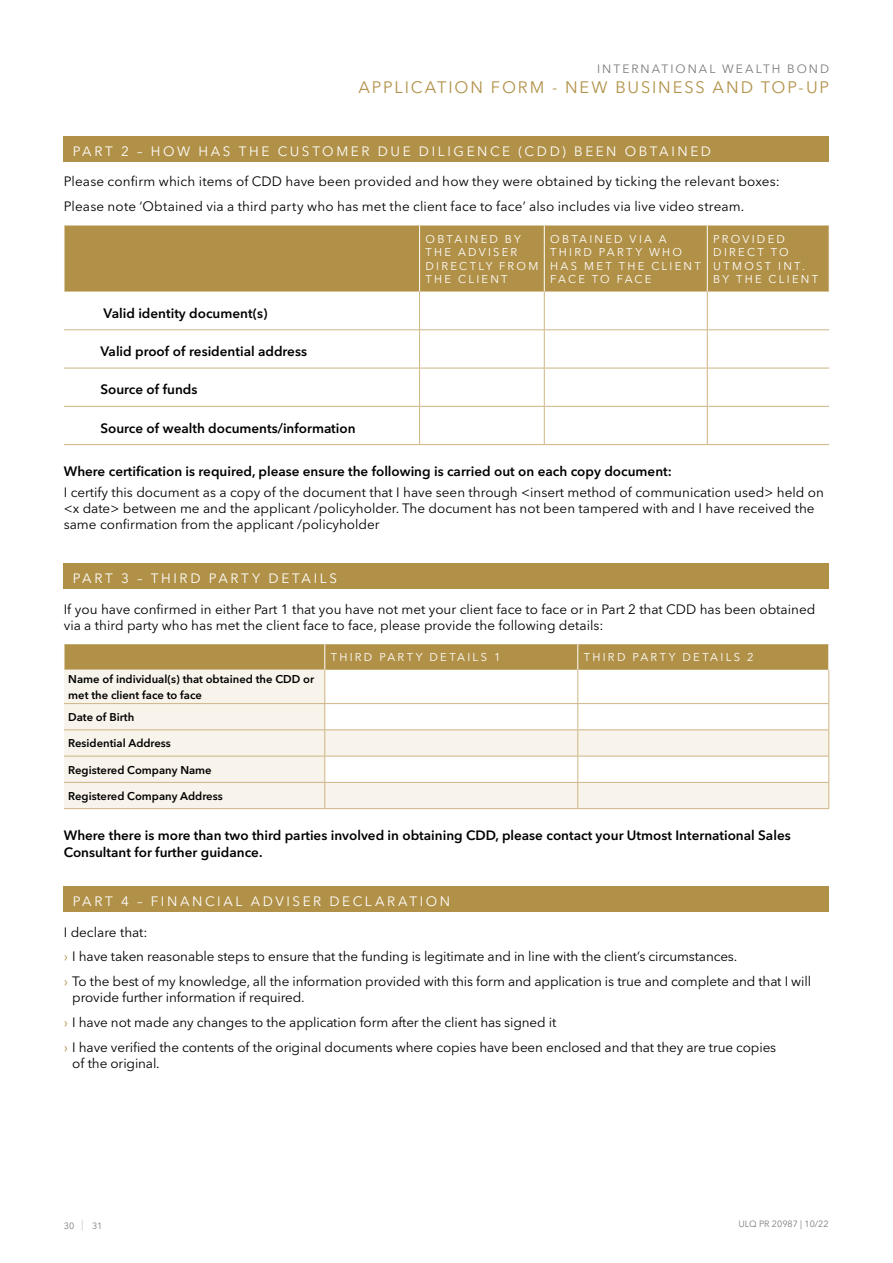
<style>
.page{position:relative;width:893px;height:1263px;background:#fff}
.page>*{position:absolute;margin:0;border:0;box-sizing:border-box;transform-origin:0 0}
.t1{font:16.5px "Avenir Next LT Pro";letter-spacing:.115em;color:#b19148}
.t2{font:13.5px/24.8px "Avenir Next LT Pro";color:#000}
.t3{font:600 13.5px/16.2px "Avenir Next LT Pro";color:#000}
.t4{font:13.5px "Avenir Next LT Pro";letter-spacing:.195em;color:#fff}
.t5{font:12px "Avenir Next LT Pro";letter-spacing:.17em;color:#7c7b7b}
.t6{font:11.25px/13.5px "Avenir Next LT Pro";letter-spacing:.2em;color:#fff}
.t7{font:600 11.25px/16.5px "Avenir Next LT Pro";color:#000}
.t8{font:9px "Avenir Next LT Pro";color:#7c7b7b}
.s1{color:#b19148}
.s2{font-weight:200;font-size:11.25px}
</style>
<div class="page">
<div style="left:64px;top:136px;width:765px;height:26px;background:#b19148"></div>
<div style="left:64px;top:225px;width:765px;height:67px;background:#b19148"></div>
<hr style="left:64px;top:225px;width:1px;height:66px;background:#fff">
<hr style="left:419px;top:225px;width:1px;height:66px;background:#fff">
<hr style="left:544px;top:225px;width:1px;height:66px;background:#fff">
<hr style="left:707px;top:225px;width:1px;height:66px;background:#fff">
<hr style="left:419px;top:291px;width:1px;height:38px;background:#ceb584">
<hr style="left:544px;top:291px;width:1px;height:38px;background:#ceb584">
<hr style="left:707px;top:291px;width:1px;height:38px;background:#ceb584">
<hr style="left:64px;top:329px;width:356px;height:1px;background:#ceb584">
<hr style="left:420px;top:329px;width:124px;height:1px;background:#ceb584">
<hr style="left:419px;top:330px;width:1px;height:38px;background:#ceb584">
<hr style="left:544px;top:329px;width:163px;height:1px;background:#ceb584">
<hr style="left:544px;top:330px;width:1px;height:38px;background:#ceb584">
<hr style="left:707px;top:329px;width:122px;height:1px;background:#ceb584">
<hr style="left:707px;top:330px;width:1px;height:38px;background:#ceb584">
<hr style="left:64px;top:368px;width:356px;height:1px;background:#ceb584">
<hr style="left:420px;top:368px;width:124px;height:1px;background:#ceb584">
<hr style="left:419px;top:368px;width:1px;height:38px;background:#ceb584">
<hr style="left:544px;top:368px;width:163px;height:1px;background:#ceb584">
<hr style="left:544px;top:368px;width:1px;height:38px;background:#ceb584">
<hr style="left:707px;top:368px;width:122px;height:1px;background:#ceb584">
<hr style="left:707px;top:368px;width:1px;height:38px;background:#ceb584">
<hr style="left:64px;top:406px;width:356px;height:1px;background:#ceb584">
<hr style="left:420px;top:406px;width:124px;height:1px;background:#ceb584">
<hr style="left:419px;top:407px;width:1px;height:37px;background:#ceb584">
<hr style="left:544px;top:406px;width:163px;height:1px;background:#ceb584">
<hr style="left:544px;top:407px;width:1px;height:37px;background:#ceb584">
<hr style="left:707px;top:406px;width:122px;height:1px;background:#ceb584">
<hr style="left:707px;top:407px;width:1px;height:37px;background:#ceb584">
<hr style="left:64px;top:444px;width:356px;height:1px;background:#ceb584">
<hr style="left:420px;top:444px;width:124px;height:1px;background:#ceb584">
<hr style="left:544px;top:444px;width:163px;height:1px;background:#ceb584">
<hr style="left:707px;top:444px;width:122px;height:1px;background:#ceb584">
<div style="left:64px;top:563px;width:765px;height:26px;background:#b19148"></div>
<svg style="left:64px;top:670px;width:764px;height:138px;fill:#f8f3eb"></svg>
<hr style="left:64px;top:703px;width:261px;height:1px;background:#ceb584">
<hr style="left:325px;top:703px;width:253px;height:1px;background:#ceb584">
<hr style="left:578px;top:703px;width:251px;height:1px;background:#ceb584">
<hr style="left:64px;top:729px;width:261px;height:1px;background:#ceb584">
<hr style="left:64px;top:756px;width:261px;height:1px;background:#ceb584">
<svg style="left:64px;top:644px;width:765px;height:26px;background:#b2934c"></svg>
<hr style="left:577px;top:670px;width:1px;height:33px;background:#ceb584">
<hr style="left:828px;top:670px;width:1px;height:33px;background:#ceb584">
<hr style="left:324px;top:670px;width:1px;height:33px;background:#ceb584">
<svg style="left:577px;top:704px;width:1px;height:104px"></svg>
<hr style="left:325px;top:729px;width:253px;height:1px;background:#ceb584">
<svg style="left:324px;top:704px;width:1px;height:104px"></svg>
<hr style="left:578px;top:729px;width:251px;height:1px;background:#ceb584">
<hr style="left:325px;top:756px;width:253px;height:1px;background:#ceb584">
<hr style="left:578px;top:756px;width:251px;height:1px;background:#ceb584">
<hr style="left:64px;top:782px;width:261px;height:1px;background:#ceb584">
<hr style="left:325px;top:782px;width:253px;height:1px;background:#ceb584">
<hr style="left:578px;top:782px;width:251px;height:1px;background:#ceb584">
<svg style="left:828px;top:704px;width:1px;height:104px"></svg>
<hr style="left:64px;top:808px;width:261px;height:1px;background:#ceb584">
<hr style="left:325px;top:808px;width:253px;height:1px;background:#ceb584">
<hr style="left:578px;top:808px;width:251px;height:1px;background:#ceb584">
<div style="left:64px;top:886px;width:765px;height:26px;background:#b19148"></div>
<p class="t5" style="left:597px;top:62px;width:234px">INTERNATIONAL WEALTH BOND</p>
<p class="t1" style="left:358px;top:77px;width:472px">APPLICATION FORM - NEW BUSINESS AND TOP-UP</p>
<p class="t4" style="left:73px;top:143px;width:640px">PART 2 – HOW HAS THE CUSTOMER DUE DILIGENCE (CDD) BEEN OBTAINED</p>
<p class="t2" style="left:64px;top:169px;width:718px">Please confirm which items of CDD have been provided and how they were obtained by ticking the relevant boxes:<br>Please note ‘Obtained via a third party who has met the client face to face’ also includes via live video stream.</p>
<p class="t6" style="left:425px;top:232px;width:114px">OBTAINED BY<br>THE ADVISER<br>DIRECTLY FROM<br>THE CLIENT</p>
<p class="t6" style="left:550px;top:232px;width:152px">OBTAINED VIA A<br>THIRD PARTY WHO<br>HAS MET THE CLIENT<br>FACE TO FACE</p>
<p class="t6" style="left:713px;top:232px;width:106px">PROVIDED<br>DIRECT TO<br>UTMOST INT.<br>BY THE CLIENT</p>
<p class="t3" style="left:103px;top:305px;width:166px">Valid identity document(s)</p>
<p class="t3" style="left:100px;top:343px;width:208px">Valid proof of residential address</p>
<p class="t3" style="left:100px;top:381px;width:99px">Source of funds</p>
<p class="t3" style="left:100px;top:420px;width:257px">Source of wealth documents/information</p>
<p class="t3" style="left:64px;top:463px;width:610px">Where certification is required, please ensure the following is carried out on each copy document:</p>
<p class="t2" style="left:64px;top:484px;width:762px;line-height:16.2px">I certify this document as a copy of the document that I have seen through &lt;insert method of communication used&gt; held on &lt;x date&gt; between me and the applicant /policyholder. The document has not been tampered with and I have received the same confirmation from the applicant /policyholder</p>
<p class="t4" style="left:73px;top:570px;width:266px">PART 3 – THIRD PARTY DETAILS</p>
<p class="t2" style="left:64px;top:601px;width:753px;line-height:16.2px">If you have confirmed in either Part 1 that you have not met your client face to face or in Part 2 that CDD has been obtained via a third party who has met the client face to face, please provide the following details:</p>
<p class="t6" style="left:331px;top:651px;width:171px">THIRD PARTY DETAILS 1</p>
<p class="t6" style="left:584px;top:651px;width:171px">THIRD PARTY DETAILS 2</p>
<p class="t7" style="left:68px;top:670px;width:247px">Name of individual(s) that obtained the CDD or met the client face to face</p>
<p class="t7" style="left:68px;top:709px;width:68px">Date of Birth</p>
<p class="t7" style="left:68px;top:735px;width:104px">Residential Address</p>
<p class="t7" style="left:68px;top:761px;width:145px">Registered Company Name</p>
<p class="t7" style="left:68px;top:787px;width:156px">Registered Company Address</p>
<p class="t3" style="left:64px;top:827px;width:728px">Where there is more than two third parties involved in obtaining CDD, please contact your Utmost International Sales<br>Consultant for further guidance.</p>
<p class="t4" style="left:73px;top:893px;width:379px">PART 4 – FINANCIAL ADVISER DECLARATION</p>
<p class="t2" style="left:64px;top:920px;width:749px">I declare that:<br><span class="s1">›</span> I have taken reasonable steps to ensure that the funding is legitimate and in line with the client’s circumstances.<br><span class="s1">›</span> To the best of my knowledge, all the information provided with this form and application is true and complete and that I will</p>
<p class="t2" style="left:64px;top:985px;width:714px;text-indent:9px">provide further information if required.<br><span class="s1">›</span> I have not made any changes to the application form after the client has signed it<br><span class="s1">›</span> I have verified the contents of the original documents where copies have been enclosed and that they are true copies</p>
<p class="t2" style="left:72px;top:1051px;width:89px">of the original.</p>
<p class="t8" style="left:64px;top:1220px;width:40px">30 <span class="s2">|</span> 31</p>
<p class="t8" style="left:738px;top:1219px;width:92px">ULQ PR 20987 | 10/22</p>
</div>
